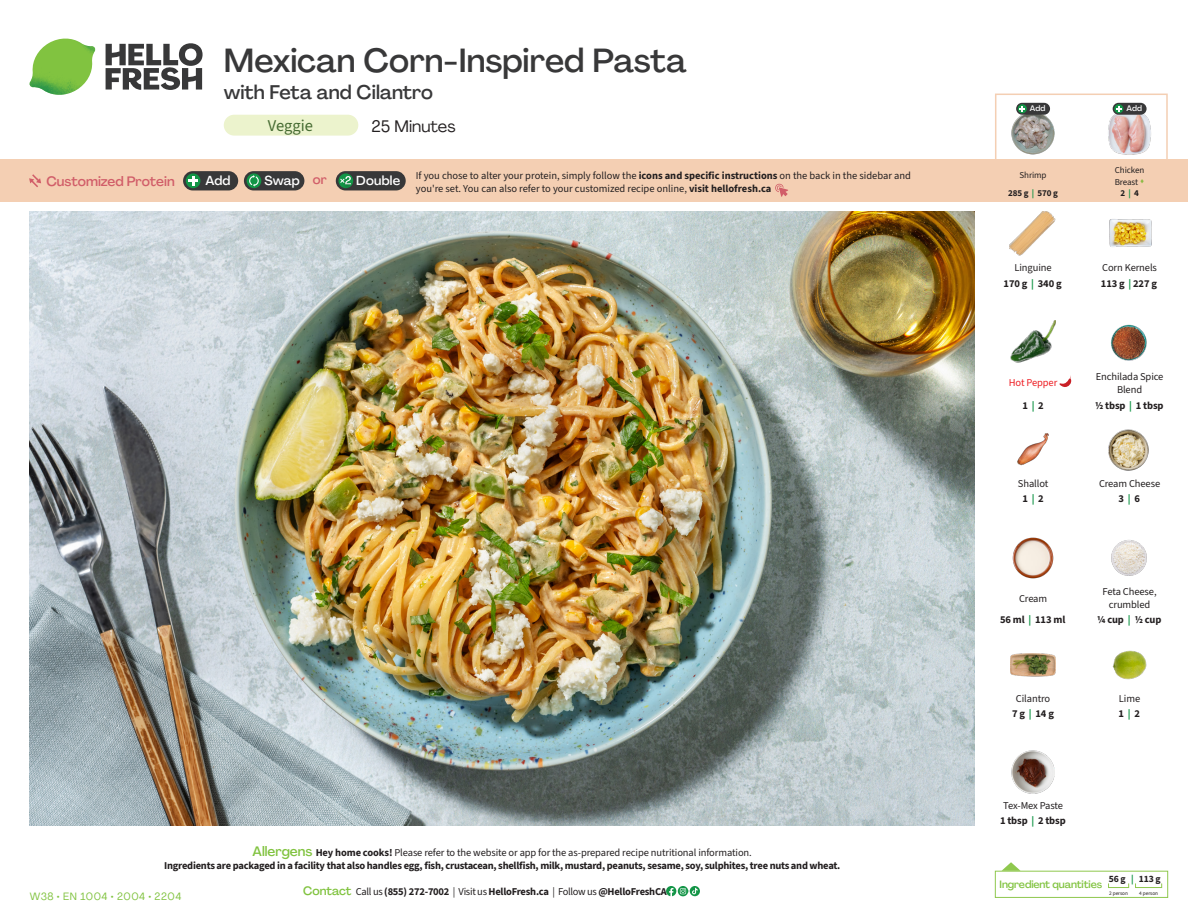
<style>
.page{position:relative;width:1188px;height:918px;background:#fff}
.page>*{position:absolute;margin:0;border:0;box-sizing:border-box;transform-origin:0 0}
.t1{font:500 33px "Agrandir";letter-spacing:-.005em;color:#383839}
.t2{font:500 19.5px "Agrandir";color:#383839}
.t3{font:16.5px "Agrandir";color:#231f20}
.t4{font:16.5px "Source Sans 3";color:#466b32}
.t5{font:500 13.5px "Agrandir";color:#d15e69}
.t6{font:500 12.9px "Agrandir";letter-spacing:.015em;color:#fff}
.t7{font:10.5px/13.5px "Source Sans 3";letter-spacing:-.02em;color:#231f20;text-align:center}
.t8{font:10.5px/13.5px "Source Sans 3";letter-spacing:-.01em;color:#231f20;text-align:center}
.t9{font:500 10.5px "Agrandir";letter-spacing:-.01em;color:#81c340}
.t10{font:10.5px "Agrandir";letter-spacing:.05em;color:#81c340}
.t11{font:10.5px/22.5px "Source Sans 3";letter-spacing:-.01em;color:#ee1d23;text-align:center}
.t12{font:9.6px "Source Sans 3";color:#231f20}
.t13{font:9px/11.4px "Source Sans 3";letter-spacing:-.01em;color:#231f20;text-align:center}
.t14{font:9px/17.5px "Source Sans 3";letter-spacing:-.01em;color:#231f20;text-align:center}
.t15{font:500 7.95px "Agrandir";letter-spacing:.02em;color:#fff}
.t16{font:5.25px "Source Sans 3";letter-spacing:-.01em;color:#231f20}
.s1{color:#d15e69}
.s2{color:#8bba42}
.s3{font-style:inherit}
.s4{color:#129546}
.s5{color:#231f20}
.s6{font-family:"Agrandir";font-weight:500;font-size:13.5px;color:#81c340}
.s7{font-family:"Agrandir";font-weight:500;font-size:12px;color:#81c340}
</style>
<div class="page">
<svg style="left:106px;top:43px;width:97px;height:47px"></svg>
<svg style="left:34px;top:39px;width:59px;height:38px"></svg>
<img style="left:65px;top:39px;width:30px;height:25px">
<img style="left:33px;top:60px;width:56px;height:10px">
<img style="left:29px;top:64px;width:58px;height:31px">
<img style="left:64px;top:70px;width:25px;height:24px">
<img style="left:30px;top:211px;width:945px;height:615px">
<svg style="left:690px;top:886px;width:10px;height:10px"></svg>
<svg style="left:666px;top:886px;width:32px;height:10px"></svg>
<svg style="left:1002px;top:862px;width:19px;height:9px"></svg>
<div style="left:995px;top:871px;width:173px;height:27px;border:1px solid #8fc84e"></div>
<div style="left:1108px;top:883px;width:21px;height:5px;border:1px solid #8fc84e"></div>
<div style="left:1135px;top:883px;width:27px;height:5px;border:1px solid #8fc84e"></div>
<img style="left:1011px;top:321px;width:45px;height:42px">
<img style="left:1111px;top:324px;width:36px;height:37px">
<img style="left:1017px;top:433px;width:32px;height:33px">
<img style="left:1109px;top:430px;width:40px;height:40px">
<img style="left:1012px;top:537px;width:42px;height:42px">
<img style="left:1111px;top:540px;width:36px;height:36px">
<img style="left:1011px;top:653px;width:45px;height:24px">
<img style="left:1012px;top:751px;width:43px;height:43px">
<img style="left:1109px;top:219px;width:43px;height:28px">
<img style="left:1010px;top:212px;width:45px;height:44px">
<img style="left:1112px;top:650px;width:35px;height:30px">
<svg style="left:1059px;top:376px;width:12px;height:11px"></svg>
<div style="left:0;top:160px;width:1188px;height:42px;background:#f4cfb3"></div>
<svg style="left:29px;top:174px;width:12px;height:13px"></svg>
<div style="left:336px;top:171px;width:70px;height:19px;background:#383839;border-radius:10px"></div>
<svg style="left:338px;top:173px;width:15px;height:15px"></svg>
<div style="left:342px;top:180px;width:10px;height:11px;background:#231f20;opacity:.35"></div>
<svg style="left:339px;top:176px;width:12px;height:8px"></svg>
<div style="left:244px;top:171px;width:60px;height:19px;background:#383839;border-radius:10px"></div>
<div style="left:247px;top:173px;width:14px;height:15px;background:#129546;border-radius:50%"></div>
<svg style="left:249px;top:175px;width:10px;height:12px"></svg>
<div style="left:183px;top:171px;width:55px;height:19px;background:#383839;border-radius:10px"></div>
<div style="left:186px;top:173px;width:14px;height:15px;background:#129546;border-radius:50%"></div>
<svg style="left:188px;top:176px;width:10px;height:10px"></svg>
<svg style="left:775px;top:183px;width:13px;height:14px"></svg>
<div style="left:995px;top:94px;width:173px;height:69px;border:2px solid #f4cfb3"></div>
<img style="left:1108px;top:111px;width:43px;height:44px">
<img style="left:1011px;top:114px;width:44px;height:41px">
<div style="left:1113px;top:103px;width:34px;height:12px;background:#383839;border-radius:6px"></div>
<svg style="left:1114px;top:104px;width:9px;height:9px"></svg>
<svg style="left:1116px;top:106px;width:6px;height:6px"></svg>
<div style="left:1016px;top:103px;width:34px;height:12px;background:#383839;border-radius:6px"></div>
<svg style="left:1018px;top:104px;width:9px;height:9px"></svg>
<svg style="left:1019px;top:106px;width:6px;height:6px"></svg>
<div style="left:224px;top:115px;width:134px;height:21px;background:#ecf3cd;border-radius:10px"></div>
<h1 class="t1" style="left:224px;top:40px;width:465px">Mexican Corn-Inspired Pasta</h1>
<h2 class="t2" style="left:224px;top:80px;width:211px">with Feta and Cilantro</h2>
<h3 class="t3" style="left:372px;top:116px;width:86px">25 Minutes</h3>
<h3 class="t4" style="left:268px;top:115px;width:47px">Veggie</h3>
<p class="t15" style="left:1030px;top:104px;width:17px">Add</p>
<p class="t15" style="left:1126px;top:104px;width:17px">Add</p>
<p class="t5" style="left:46px;top:173px;width:130px">Customized Protein</p>
<p class="t6" style="left:205px;top:172px;width:27px">Add</p>
<p class="t6" style="left:264px;top:172px;width:64px">Swap <span class="s1">or</span></p>
<p class="t6" style="left:356px;top:172px;width:45px">Double</p>
<p class="t13" style="left:1115px;top:164px;width:31px">Chicken<br>Breast <span class="s2">▲<br></span><span class="s3">2</span> <span class="s4">|</span> <span class="s3">4</span></p>
<p class="t8" style="left:416px;top:168px;width:497px;text-align:left">If you chose to alter your protein, simply follow the <span class="s3">icons and specific instructions</span> on the back in the sidebar and you're set. You can also refer to your customized recipe online, <span class="s3">visit hellofresh.ca</span></p>
<p class="t14" style="left:1008px;top:167px;width:51px"><span class="s3">Shrimp<br></span>285 g <span class="s4">|</span> 570 g</p>
<p class="t8" style="left:1004px;top:259px;width:60px;line-height:16.5px">Linguine<br><span class="s3">170 g</span> <span class="s4">|</span> <span class="s3">340 g</span></p>
<p class="t8" style="left:1101px;top:259px;width:58px;line-height:16.6px;text-align:left">Corn Kernels<br><span class="s3">113 g</span> <span class="s4">|</span> <span class="s3">227 g</span></p>
<p class="t11" style="left:1009px;top:371px;width:50px">Hot Pepper<br><span class="s5">1</span> <span class="s4">|</span> <span class="s5">2</span></p>
<p class="t8" style="left:1096px;top:370px;width:69px">Enchilada Spice<br>Blend</p>
<p class="t7" style="left:1095px;top:399px;width:70px">1/2 tbsp <span class="s4">|</span> 1 tbsp</p>
<p class="t8" style="left:1018px;top:476px;width:32px;line-height:15px">Shallot<br><span class="s3">1</span> <span class="s4">|</span> <span class="s3">2</span></p>
<p class="t8" style="left:1099px;top:476px;width:63px;line-height:15.1px">Cream Cheese<br><span class="s3">3</span> <span class="s4">|</span> <span class="s3">6</span></p>
<p class="t7" style="left:1000px;top:588px;width:67px;line-height:21.5px"><span class="s3">Cream<br></span>56 ml <span class="s4">|</span> 113 ml</p>
<p class="t8" style="left:1103px;top:584px;width:56px">Feta Cheese, crumbled</p>
<p class="t7" style="left:1097px;top:613px;width:66px">1/4 cup <span class="s4">|</span> 1/2 cup</p>
<p class="t8" style="left:1012px;top:691px;width:43px;line-height:15px">Cilantro<br><span class="s3">7 g</span> <span class="s4">|</span> <span class="s3">14 g</span></p>
<p class="t8" style="left:1118px;top:691px;width:23px;line-height:15.1px;text-align:left">Lime<br><span class="s3">1</span> <span class="s4">|</span> <span class="s3">2</span></p>
<p class="t7" style="left:164px;top:846px;width:678px"><span class="s6">Allergens</span> Hey home cooks! <span class="s3">Please refer to the website or app for the as-prepared recipe nutritional information.<br></span>Ingredients are packaged in a facility that also handles egg, fish, crustacean, shellfish, milk, mustard, peanuts, sesame, soy, sulphites, tree nuts and wheat.</p>
<p class="t10" style="left:30px;top:890px;width:153px">W38 • EN 1004 • 2004 • 2204</p>
<p class="t7" style="left:303px;top:885px;width:365px"><span class="s7">Contact</span> <span class="s3">Call us</span> (855) 272-7002 <span class="s3">| Visit us</span> HelloFresh.ca <span class="s3">| Follow us</span> @HelloFreshCA</p>
<p class="t8" style="left:1000px;top:798px;width:67px;line-height:15px">Tex-Mex Paste<br><span class="s3">1 tbsp</span> <span class="s4">|</span> <span class="s3">2 tbsp</span></p>
<p class="t12" style="left:1109px;top:873px;width:53px">56 g <span class="s4">|</span> 113 g</p>
<p class="t16" style="left:1109px;top:890px;width:20px">2 person</p>
<p class="t16" style="left:1139px;top:890px;width:20px">4 person</p>
<p class="t9" style="left:1000px;top:878px;width:104px">Ingredient quantities</p>
</div>
